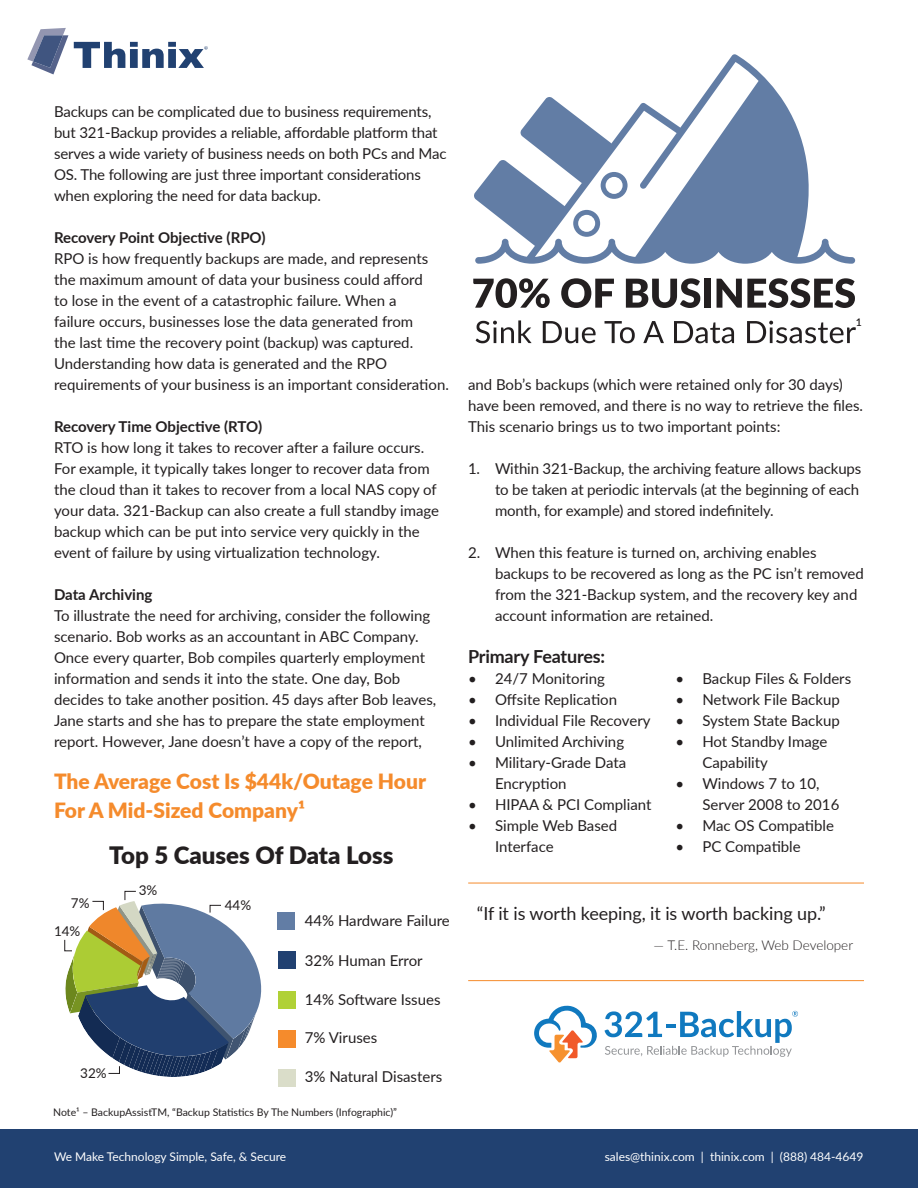
<style>
.page{position:relative;width:918px;height:1188px;background:#fff}
.page>*{position:absolute;margin:0;border:0;box-sizing:border-box;transform-origin:0 0}
.t1{font:900 24px "Lato";color:#231f20}
.t2{font:900 21px "Lato";color:#f58b2c}
.t3{font:18px "Lato";letter-spacing:-.005em;color:#231f20}
.t4{font:700 18px "Lato";letter-spacing:-.01em;color:#231f20}
.t5{font:15px/21px "Lato";color:#231f20}
.t6{font:700 15px "Lato";color:#231f20}
.t7{font:300 13.5px "Lato";color:#231f20}
.t8{font:13.5px/28.7px "Lato";color:#231f20}
.t9{font:12px "Lato";color:#fff}
.t10{font:10.5px "Lato";color:#231f20}
.t11{font:600 10.5px "Lato";color:#231f20}
.t12{font:700 2.4px "Arial";color:#214171}
</style>
<div class="page">
<svg style="left:27px;top:28px;width:41px;height:46px"></svg>
<svg style="left:74px;top:42px;width:134px;height:26px"></svg>
<div style="left:0;top:1130px;width:918px;height:58px;background:#214171"></div>
<svg style="left:534px;top:1005px;width:63px;height:58px"></svg>
<svg style="left:604px;top:1011px;width:194px;height:46px"></svg>
<hr style="left:468px;top:883px;width:396px;height:1px;background:#f58b2c">
<hr style="left:468px;top:980px;width:396px;height:1px;background:#f58b2c">
<div style="left:278px;top:913px;width:17px;height:17px;background:#627da5"></div>
<div style="left:278px;top:952px;width:18px;height:17px;background:#214171"></div>
<div style="left:278px;top:991px;width:18px;height:17px;background:#b0d136"></div>
<div style="left:278px;top:1030px;width:18px;height:18px;background:#f58b2c"></div>
<div style="left:278px;top:1070px;width:18px;height:17px;background:#daddc9"></div>
<svg style="left:64px;top:891px;width:197px;height:186px"></svg>
<svg style="left:476px;top:320px;width:56px;height:23px"></svg>
<svg style="left:543px;top:321px;width:53px;height:22px"></svg>
<svg style="left:605px;top:321px;width:30px;height:22px"></svg>
<svg style="left:643px;top:321px;width:21px;height:22px"></svg>
<svg style="left:674px;top:321px;width:60px;height:22px"></svg>
<svg style="left:747px;top:321px;width:109px;height:22px"></svg>
<svg style="left:473px;top:278px;width:77px;height:30px"></svg>
<svg style="left:561px;top:278px;width:53px;height:30px"></svg>
<svg style="left:626px;top:278px;width:74px;height:30px"></svg>
<div style="left:704px;top:279px;width:7px;height:29px;background:#231f20"></div>
<svg style="left:717px;top:278px;width:138px;height:30px"></svg>
<svg style="left:474px;top:54px;width:381px;height:210px"></svg>
<p class="t12" style="left:205px;top:46px;width:3px">R</p>
<p class="t5" style="left:54px;top:100px;width:394px">Backups can be complicated due to business requirements, but 321-Backup provides a reliable, affordable platform that serves a wide variety of business needs on both PCs and Mac OS. The following are just three important considerations when exploring the need for data backup.</p>
<p class="t6" style="left:54px;top:226px;width:213px">Recovery Point Objective (RPO)</p>
<p class="t5" style="left:54px;top:247px;width:396px">RPO is how frequently backups are made, and represents the maximum amount of data your business could afford<br>to lose in the event of a catastrophic failure. When a<br>failure occurs, businesses lose the data generated from<br>the last time the recovery point (backup) was captured.<br>Understanding how data is generated and the RPO requirements of your business is an important consideration.</p>
<p class="t6" style="left:54px;top:415px;width:210px">Recovery Time Objective (RTO)</p>
<p class="t5" style="left:54px;top:436px;width:387px">RTO is how long it takes to recover after a failure occurs.<br>For example, it typically takes longer to recover data from the cloud than it takes to recover from a local NAS copy of your data. 321-Backup can also create a full standby image backup which can be put into service very quickly in the event of failure by using virtualization technology.</p>
<p class="t6" style="left:54px;top:583px;width:100px">Data Archiving</p>
<p class="t5" style="left:54px;top:604px;width:384px">To illustrate the need for archiving, consider the following scenario. Bob works as an accountant in ABC Company.<br>Once every quarter, Bob compiles quarterly employment information and sends it into the state. One day, Bob decides to take another position. 45 days after Bob leaves, Jane starts and she has to prepare the state employment report. However, Jane doesn’t have a copy of the report,</p>
<p class="t2" style="left:54px;top:766px;width:374px">The Average Cost Is $44k/Outage Hour</p>
<p class="t2" style="left:54px;top:795px;width:253px">For A Mid-Sized Company¹</p>
<p class="t1" style="left:109px;top:838px;width:286px">Top 5 Causes Of Data Loss</p>
<p class="t8" style="left:54px;top:888px;width:37px;text-indent:17px">7%<br>14%</p>
<p class="t8" style="left:139px;top:875px;width:20px">3%</p>
<p class="t8" style="left:80px;top:1058px;width:28px">32%</p>
<p class="t8" style="left:225px;top:890px;width:28px">44%</p>
<p class="t5" style="left:305px;top:910px;width:147px">44% Hardware Failure</p>
<p class="t5" style="left:305px;top:949px;width:119px">32% Human Error</p>
<p class="t5" style="left:305px;top:988px;width:137px">14% Software Issues</p>
<p class="t5" style="left:305px;top:1026px;width:74px">7% Viruses</p>
<p class="t5" style="left:305px;top:1066px;width:139px">3% Natural Disasters</p>
<p class="t10" style="left:53px;top:1104px;width:345px">Note¹ – BackupAssistTM, “Backup Statistics By The Numbers (Infographic)”</p>
<p class="t11" style="left:856px;top:315px;width:8px">1</p>
<p class="t5" style="left:468px;top:373px;width:397px">and Bob’s backups (which were retained only for 30 days) have been removed, and there is no way to retrieve the files.<br>This scenario brings us to two important points:</p>
<p class="t5" style="left:495px;top:457px;width:368px;text-indent:-27px">1. Within 321-Backup, the archiving feature allows backups to be taken at periodic intervals (at the beginning of each month, for example) and stored indefinitely.</p>
<p class="t5" style="left:495px;top:541px;width:370px;text-indent:-27px">2. When this feature is turned on, archiving enables backups to be recovered as long as the PC isn’t removed from the 321-Backup system, and the recovery key and account information are retained.</p>
<p class="t4" style="left:468px;top:643px;width:139px">Primary Features:</p>
<p class="t5" style="left:468px;top:667px;width:138px">• 24/7 Monitoring</p>
<p class="t5" style="left:468px;top:688px;width:151px">• Offsite Replication</p>
<p class="t5" style="left:468px;top:709px;width:184px">• Individual File Recovery</p>
<p class="t5" style="left:468px;top:730px;width:158px">• Unlimited Archiving</p>
<p class="t5" style="left:495px;top:751px;width:133px;text-indent:-27px">• Military-Grade Data<br>Encryption</p>
<p class="t5" style="left:468px;top:793px;width:185px">• HIPAA &amp; PCI Compliant</p>
<p class="t5" style="left:495px;top:814px;width:124px;text-indent:-27px">• Simple Web Based<br>Interface</p>
<p class="t5" style="left:675px;top:667px;width:177px">• Backup Files &amp; Folders</p>
<p class="t5" style="left:675px;top:688px;width:166px">• Network File Backup</p>
<p class="t5" style="left:675px;top:709px;width:166px">• System State Backup</p>
<p class="t5" style="left:702px;top:730px;width:127px;text-indent:-27px">• Hot Standby Image<br>Capability</p>
<p class="t5" style="left:702px;top:772px;width:139px;text-indent:-27px">• Windows 7 to 10,<br>Server 2008 to 2016</p>
<p class="t5" style="left:675px;top:814px;width:160px">• Mac OS Compatible</p>
<p class="t5" style="left:675px;top:835px;width:127px">• PC Compatible</p>
<p class="t3" style="left:477px;top:901px;width:351px">“If it is worth keeping, it is worth backing up.”</p>
<p class="t7" style="left:654px;top:936px;width:201px">— T.E. Ronneberg, Web Developer</p>
<p class="t9" style="left:54px;top:1148px;width:234px">We Make Technology Simple, Safe, &amp; Secure</p>
<p class="t9" style="left:605px;top:1148px;width:260px">sales@thinix.com | thinix.com | (888) 484-4649</p>
</div>
